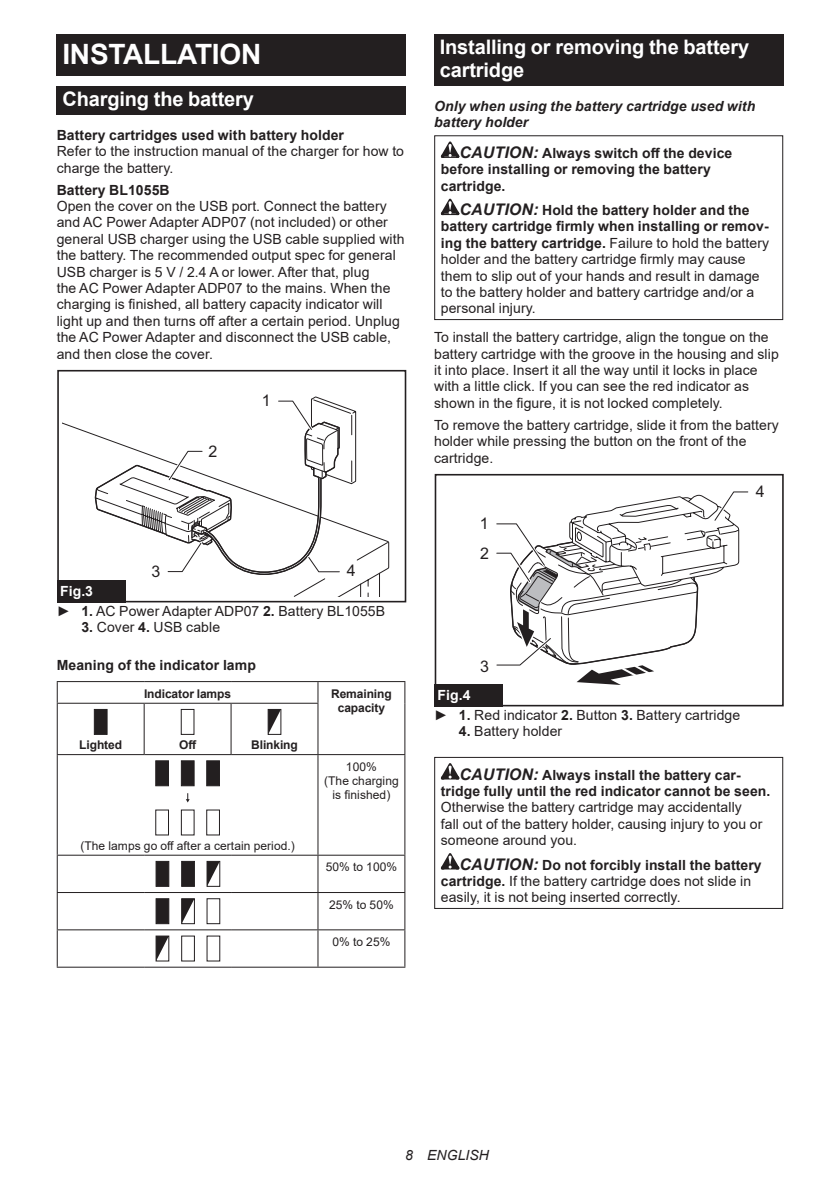
<style>
.page{position:relative;width:840px;height:1191px;background:#fff}
.page>*{position:absolute;margin:0;border:0;box-sizing:border-box;transform-origin:0 0}
.t1{font:700 28px "Arial";letter-spacing:-.01em;color:#fff}
.t2{font:700 20px/23.4px "Arial";letter-spacing:-.01em;color:#fff}
.t3{font:16px/29.2px "Arial";color:#231f20}
.t4{font:14px/16.4px "Arial";letter-spacing:.005em;color:#231f20}
.t5{font:700 14px/16.4px "Arial";letter-spacing:.005em;color:#231f20}
.t6{font:italic 700 14px/16.4px "Arial";letter-spacing:.005em;color:#231f20}
.t7{font:italic 14px "Arial";letter-spacing:.005em;color:#231f20}
.t8{font:12px/14px "Arial";letter-spacing:.005em;color:#231f20;text-align:center}
.t9{font:700 12px/14px "Arial";letter-spacing:-.01em;color:#231f20;text-align:center}
.s1{font-weight:700;color:#fff}
.s2{font-weight:700}
.s3{font-style:italic;font-size:16px}
.s4{font-weight:700;font-style:italic;font-size:16px}
</style>
<div class="page">
<div style="left:57px;top:34px;width:348px;height:41px;background:#231f20"></div>
<div style="left:57px;top:86px;width:348px;height:29px;background:#231f20"></div>
<svg style="left:63px;top:396px;width:326px;height:201px"></svg>
<div style="left:57px;top:574px;width:74px;height:28px;background:#fff"></div>
<div style="left:57px;top:370px;width:349px;height:232px;border:2px solid #231f20"></div>
<svg style="left:94px;top:398px;width:248px;height:178px"></svg>
<div style="left:57px;top:580px;width:68px;height:22px;background:#231f20"></div>
<hr style="left:57px;top:681px;width:87px;height:1px;background:#231f20">
<svg style="left:57px;top:682px;width:1px;height:20px"></svg>
<hr style="left:144px;top:681px;width:87px;height:1px;background:#231f20">
<hr style="left:231px;top:681px;width:87px;height:1px;background:#231f20">
<hr style="left:318px;top:681px;width:87px;height:1px;background:#231f20">
<svg style="left:317px;top:682px;width:1px;height:20px"></svg>
<svg style="left:404px;top:682px;width:1px;height:21px"></svg>
<hr style="left:57px;top:702px;width:87px;height:1px;background:#231f20">
<hr style="left:57px;top:703px;width:1px;height:51px;background:#231f20">
<hr style="left:144px;top:702px;width:87px;height:1px;background:#231f20">
<hr style="left:144px;top:703px;width:1px;height:51px;background:#231f20">
<hr style="left:231px;top:702px;width:87px;height:1px;background:#231f20">
<hr style="left:230px;top:703px;width:1px;height:51px;background:#231f20">
<hr style="left:317px;top:703px;width:1px;height:51px;background:#231f20">
<hr style="left:404px;top:703px;width:1px;height:51px;background:#231f20">
<hr style="left:57px;top:754px;width:87px;height:1px;background:#231f20">
<hr style="left:57px;top:755px;width:1px;height:99px;background:#231f20">
<hr style="left:144px;top:754px;width:87px;height:1px;background:#231f20">
<hr style="left:231px;top:754px;width:87px;height:1px;background:#231f20">
<hr style="left:318px;top:754px;width:87px;height:1px;background:#231f20">
<hr style="left:317px;top:755px;width:1px;height:99px;background:#231f20">
<hr style="left:404px;top:755px;width:1px;height:99px;background:#231f20">
<hr style="left:57px;top:854px;width:87px;height:1px;background:#231f20">
<hr style="left:57px;top:855px;width:1px;height:37px;background:#231f20">
<hr style="left:144px;top:854px;width:87px;height:1px;background:#231f20">
<hr style="left:231px;top:854px;width:87px;height:1px;background:#231f20">
<hr style="left:318px;top:854px;width:87px;height:1px;background:#231f20">
<hr style="left:317px;top:855px;width:1px;height:37px;background:#231f20">
<hr style="left:404px;top:855px;width:1px;height:37px;background:#231f20">
<hr style="left:57px;top:892px;width:87px;height:1px;background:#231f20">
<hr style="left:57px;top:893px;width:1px;height:36px;background:#231f20">
<hr style="left:144px;top:892px;width:87px;height:1px;background:#231f20">
<hr style="left:231px;top:892px;width:87px;height:1px;background:#231f20">
<hr style="left:318px;top:892px;width:87px;height:1px;background:#231f20">
<hr style="left:317px;top:893px;width:1px;height:36px;background:#231f20">
<hr style="left:404px;top:893px;width:1px;height:36px;background:#231f20">
<hr style="left:57px;top:929px;width:87px;height:1px;background:#231f20">
<hr style="left:57px;top:930px;width:1px;height:36px;background:#231f20">
<hr style="left:144px;top:929px;width:87px;height:1px;background:#231f20">
<hr style="left:231px;top:929px;width:87px;height:1px;background:#231f20">
<hr style="left:318px;top:929px;width:87px;height:1px;background:#231f20">
<hr style="left:317px;top:930px;width:1px;height:36px;background:#231f20">
<hr style="left:404px;top:930px;width:1px;height:36px;background:#231f20">
<hr style="left:57px;top:966px;width:87px;height:1px;background:#231f20">
<hr style="left:144px;top:966px;width:87px;height:1px;background:#231f20">
<hr style="left:231px;top:966px;width:87px;height:1px;background:#231f20">
<hr style="left:318px;top:966px;width:87px;height:1px;background:#231f20">
<svg style="left:94px;top:709px;width:13px;height:26px"></svg>
<svg style="left:181px;top:709px;width:13px;height:26px"></svg>
<svg style="left:267px;top:709px;width:14px;height:26px"></svg>
<svg style="left:155px;top:760px;width:14px;height:26px"></svg>
<svg style="left:180px;top:760px;width:40px;height:42px"></svg>
<svg style="left:155px;top:809px;width:65px;height:26px"></svg>
<svg style="left:155px;top:861px;width:15px;height:26px"></svg>
<svg style="left:181px;top:861px;width:40px;height:26px"></svg>
<svg style="left:155px;top:898px;width:66px;height:26px"></svg>
<svg style="left:155px;top:935px;width:66px;height:26px"></svg>
<div style="left:434px;top:34px;width:348px;height:52px;background:#231f20"></div>
<svg style="left:440px;top:141px;width:19px;height:17px"></svg>
<svg style="left:440px;top:199px;width:19px;height:16px"></svg>
<div style="left:434px;top:135px;width:348px;height:185px;border:1px solid #231f20"></div>
<div style="left:434px;top:474px;width:349px;height:232px;border:2px solid #231f20"></div>
<svg style="left:496px;top:491px;width:254px;height:215px"></svg>
<div style="left:434px;top:684px;width:68px;height:22px;background:#231f20"></div>
<svg style="left:440px;top:763px;width:19px;height:16px"></svg>
<svg style="left:440px;top:853px;width:19px;height:16px"></svg>
<div style="left:434px;top:757px;width:348px;height:152px;border:1px solid #231f20"></div>
<h1 class="t1" style="left:62px;top:34px;width:200px">INSTALLATION</h1>
<h2 class="t2" style="left:62px;top:88px;width:193px">Charging the battery</h2>
<p class="t5" style="left:57px;top:127px;width:288px">Battery cartridges used with battery holder</p>
<p class="t4" style="left:57px;top:143px;width:348px">Refer to the instruction manual of the charger for how to charge the battery.</p>
<p class="t5" style="left:57px;top:182px;width:114px">Battery BL1055B</p>
<p class="t4" style="left:57px;top:198px;width:349px">Open the cover on the USB port. Connect the battery and AC Power Adapter ADP07 (not included) or other general USB charger using the USB cable supplied with the battery. The recommended output spec for general USB charger is 5 V / 2.4 A or lower. After that, plug<br>the AC Power Adapter ADP07 to the mains. When the charging is finished, all battery capacity indicator will light up and then turns off after a certain period. Unplug the AC Power Adapter and disconnect the USB cable, and then close the cover.</p>
<p class="t3" style="left:262px;top:386px;width:10px">1</p>
<p class="t3" style="left:208px;top:437px;width:10px">2</p>
<p class="t3" style="left:151px;top:556px;width:10px">3</p>
<p class="t3" style="left:347px;top:556px;width:10px">4</p>
<p class="t4" style="left:57px;top:580px;width:330px;line-height:20.2px"><span class="s1">Fig.3<br></span>► <span class="s2">1.</span> AC Power Adapter ADP07 <span class="s2">2.</span> Battery BL1055B</p>
<p class="t4" style="left:81px;top:619px;width:140px"><span class="s2">3.</span> Cover <span class="s2">4.</span> USB cable</p>
<p class="t5" style="left:57px;top:657px;width:201px">Meaning of the indicator lamp</p>
<p class="t9" style="left:144px;top:686px;width:88px">Indicator lamps</p>
<p class="t9" style="left:331px;top:686px;width:62px">Remaining capacity</p>
<p class="t9" style="left:79px;top:738px;width:44px">Lighted</p>
<p class="t9" style="left:179px;top:738px;width:19px">Off</p>
<p class="t9" style="left:251px;top:738px;width:48px">Blinking</p>
<p class="t8" style="left:80px;top:838px;width:216px">(The lamps go off after a certain period.)</p>
<p class="t8" style="left:324px;top:759px;width:76px">100%<br>(The charging is finished)</p>
<p class="t8" style="left:325px;top:860px;width:73px">50% to 100%</p>
<p class="t8" style="left:329px;top:897px;width:66px">25% to 50%</p>
<p class="t8" style="left:332px;top:934px;width:59px">0% to 25%</p>
<h2 class="t2" style="left:439px;top:36px;width:311px">Installing or removing the battery cartridge</h2>
<p class="t6" style="left:434px;top:98px;width:322px">Only when using the battery cartridge used with battery holder</p>
<p class="t5" style="left:440px;top:145px;width:293px;text-indent:19px"><span class="s3">CAUTION:</span> Always switch off the device before installing or removing the battery cartridge.</p>
<p class="t4" style="left:440px;top:202px;width:329px;text-indent:19px"><span class="s4">CAUTION:</span> <span class="s2">Hold the battery holder and the battery cartridge firmly when installing or remov&shy;ing the battery cartridge.</span> Failure to hold the battery holder and the battery cartridge firmly may cause them to slip out of your hands and result in damage to the battery holder and battery cartridge and/or a personal injury.</p>
<p class="t4" style="left:434px;top:329px;width:346px">To install the battery cartridge, align the tongue on the battery cartridge with the groove in the housing and slip it into place. Insert it all the way until it locks in place with a little click. If you can see the red indicator as shown in the figure, it is not locked completely.</p>
<p class="t4" style="left:434px;top:416px;width:346px">To remove the battery cartridge, slide it from the battery holder while pressing the button on the front of the cartridge.</p>
<p class="t3" style="left:479px;top:509px;width:11px">1<br>2</p>
<p class="t3" style="left:480px;top:652px;width:10px">3</p>
<p class="t3" style="left:755px;top:477px;width:10px">4</p>
<p class="t4" style="left:434px;top:684px;width:307px;line-height:20.2px"><span class="s1">Fig.4<br></span>► <span class="s2">1.</span> Red indicator <span class="s2">2.</span> Button <span class="s2">3.</span> Battery cartridge</p>
<p class="t4" style="left:458px;top:723px;width:105px"><span class="s2">4.</span> Battery holder</p>
<p class="t5" style="left:440px;top:766px;width:331px;text-indent:19px"><span class="s3">CAUTION:</span> Always install the battery car&shy;tridge fully until the red indicator cannot be seen.</p>
<p class="t4" style="left:440px;top:799px;width:323px">Otherwise the battery cartridge may accidentally fall out of the battery holder, causing injury to you or someone around you.</p>
<p class="t4" style="left:440px;top:856px;width:322px;text-indent:19px"><span class="s4">CAUTION:</span> <span class="s2">Do not forcibly install the battery cartridge.</span> If the battery cartridge does not slide in easily, it is not being inserted correctly.</p>
<p class="t7" style="left:405px;top:1146px;width:85px">8 ENGLISH</p>
</div>
